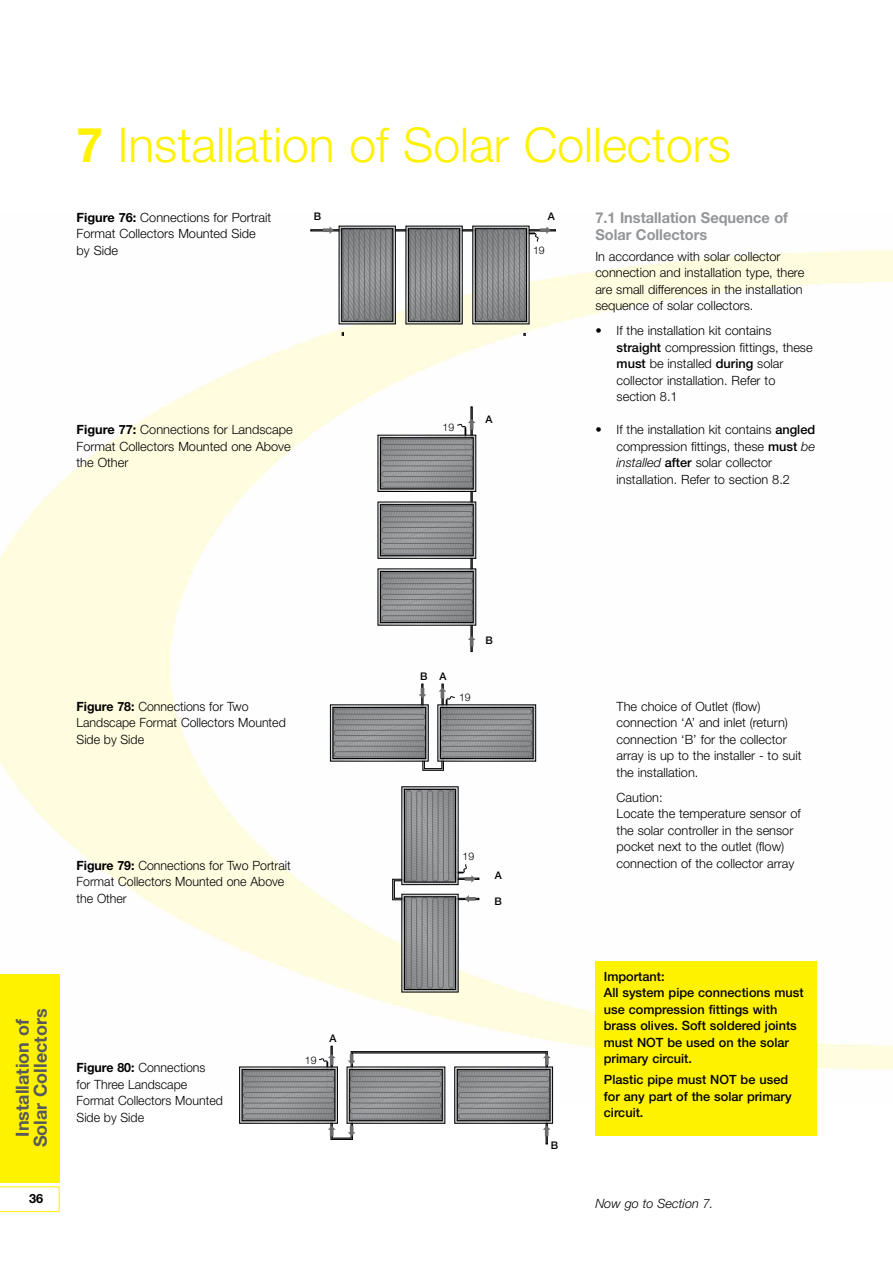
<style>
.page{position:relative;width:893px;height:1263px;background:#fff}
.page>*{position:absolute;margin:0;border:0;box-sizing:border-box;transform-origin:0 0}
.t1{font:300 48px "Helvetica Neue";color:#fff200}
.t2{font:700 18px/18px "Helvetica Neue";color:#58595b;text-align:center}
.t3{font:700 15px/16.5px "Helvetica Neue";color:#939598}
.t4{font:300 12.75px/16.5px "Helvetica Neue";color:#000}
.t5{font:500 12.75px/16.5px "Helvetica Neue";color:#000}
.t6{font:italic 300 12.75px "Helvetica Neue";color:#000}
.t7{font:700 12.75px "Helvetica Neue";color:#000}
.t8{font:500 10.5px "Helvetica Neue";color:#000}
.t9{font:300 10.5px "Helvetica Neue";color:#000}
.s1{font-weight:700}
.s2{font-weight:500}
.s3{font-style:italic}
</style>
<div class="page">
<img style="left:0;top:225px;width:893px;height:881px">
<svg style="left:0;top:1186px;width:60px;height:26px"></svg>
<div style="left:0;top:974px;width:60px;height:208px;background:#fff200"></div>
<hr style="left:423px;top:684px;width:1px;height:30px;background:#f1f1f2">
<div style="left:421px;top:684px;width:2px;height:30px;border:1px solid #000"></div>
<hr style="left:443px;top:684px;width:1px;height:30px;background:#acaeb0">
<div style="left:442px;top:684px;width:1px;height:30px;border:1px solid #000"></div>
<svg style="left:330px;top:688px;width:206px;height:83px"></svg>
<div style="left:449px;top:878px;width:30px;height:2px;border:1px solid #000"></div>
<div style="left:449px;top:898px;width:30px;height:2px;border:1px solid #000"></div>
<svg style="left:392px;top:787px;width:83px;height:205px"></svg>
<hr style="left:472px;top:407px;width:1px;height:30px;background:#f1f1f2">
<div style="left:471px;top:407px;width:1px;height:30px;border:1px solid #000"></div>
<svg style="left:378px;top:419px;width:98px;height:233px"></svg>
<hr style="left:311px;top:231px;width:30px;height:1px;background:#acaeb0">
<div style="left:311px;top:229px;width:30px;height:2px;border:1px solid #000"></div>
<div style="left:528px;top:229px;width:28px;height:2px;border:1px solid #000"></div>
<svg style="left:323px;top:226px;width:232px;height:99px"></svg>
<div style="left:546px;top:1114px;width:2px;height:30px;border:1px solid #000"></div>
<hr style="left:332px;top:1046px;width:1px;height:30px;background:#f1f1f2">
<div style="left:331px;top:1046px;width:1px;height:30px;border:1px solid #000"></div>
<svg style="left:240px;top:1051px;width:313px;height:89px"></svg>
<div style="left:595px;top:961px;width:221px;height:174px;background:#fff200"></div>
<h1 class="t1" style="left:77px;top:115px;width:656px"><span class="s1">7</span> Installation of Solar Collectors</h1>
<p class="t4" style="left:77px;top:209px;width:196px"><span class="s1">Figure 76:</span> Connections for Portrait<br>Format Collectors Mounted Side by Side</p>
<p class="t8" style="left:314px;top:210px;width:9px">B</p>
<p class="t8" style="left:548px;top:210px;width:9px">A</p>
<p class="t9" style="left:533px;top:243px;width:13px">19</p>
<p class="t4" style="left:77px;top:421px;width:218px"><span class="s1">Figure 77:</span> Connections for Landscape<br>Format Collectors Mounted one Above the Other</p>
<p class="t9" style="left:443px;top:421px;width:13px">19</p>
<p class="t8" style="left:486px;top:413px;width:9px">A</p>
<p class="t3" style="left:595px;top:209px;width:194px">7.1 Installation Sequence of<br>Solar Collectors</p>
<p class="t4" style="left:595px;top:247px;width:211px">In accordance with solar collector connection and installation type, there are small differences in the installation sequence of solar collectors.</p>
<p class="t4" style="left:617px;top:322px;width:198px;text-indent:-21px">• If the installation kit contains <span class="s2">straight</span> compression fittings, these <span class="s2">must</span> be installed <span class="s2">during</span> solar collector installation. Refer to section 8.1</p>
<p class="t4" style="left:617px;top:421px;width:200px;text-indent:-21px">• If the installation kit contains <span class="s2">angled </span>compression fittings, these <span class="s2">must</span> <span class="s3">be installed</span> <span class="s2">after</span> solar collector installation. Refer to section 8.2</p>
<p class="t4" style="left:77px;top:698px;width:211px"><span class="s1">Figure 78:</span> Connections for Two<br>Landscape Format Collectors Mounted<br>Side by Side</p>
<p class="t4" style="left:77px;top:857px;width:216px"><span class="s1">Figure 79:</span> Connections for Two Portrait<br>Format Collectors Mounted one Above the Other</p>
<h2 class="t2" style="left:13px;top:1147px;width:140px;rotate:-90deg">Installation of<br>Solar Collectors</h2>
<p class="t7" style="left:29px;top:1190px;width:16px">36</p>
<p class="t4" style="left:77px;top:1059px;width:148px"><span class="s1">Figure 80:</span> Connections<br>for Three Landscape<br>Format Collectors Mounted<br>Side by Side</p>
<p class="t9" style="left:305px;top:1053px;width:13px">19</p>
<p class="t8" style="left:329px;top:1032px;width:9px">A</p>
<p class="t8" style="left:420px;top:670px;width:28px">B A</p>
<p class="t9" style="left:459px;top:691px;width:13px">19</p>
<p class="t8" style="left:485px;top:633px;width:9px">B</p>
<p class="t9" style="left:463px;top:850px;width:13px">19</p>
<p class="t8" style="left:495px;top:869px;width:9px">A</p>
<p class="t8" style="left:495px;top:895px;width:9px">B</p>
<p class="t4" style="left:617px;top:698px;width:186px">The choice of Outlet (flow) connection ‘A’ and inlet (return) connection ‘B’ for the collector array is up to the installer - to suit the installation.</p>
<p class="t4" style="left:617px;top:789px;width:186px">Caution:<br>Locate the temperature sensor of the solar controller in the sensor pocket next to the outlet (flow) connection of the collector array</p>
<p class="t8" style="left:551px;top:1139px;width:9px">B</p>
<p class="t5" style="left:604px;top:968px;width:201px">Important:<br>All system pipe connections must use compression fittings with brass olives. Soft soldered joints must NOT be used on the solar primary circuit.</p>
<p class="t5" style="left:604px;top:1071px;width:189px">Plastic pipe must NOT be used for any part of the solar primary circuit.</p>
<p class="t6" style="left:595px;top:1196px;width:120px">Now go to Section 7.</p>
</div>
